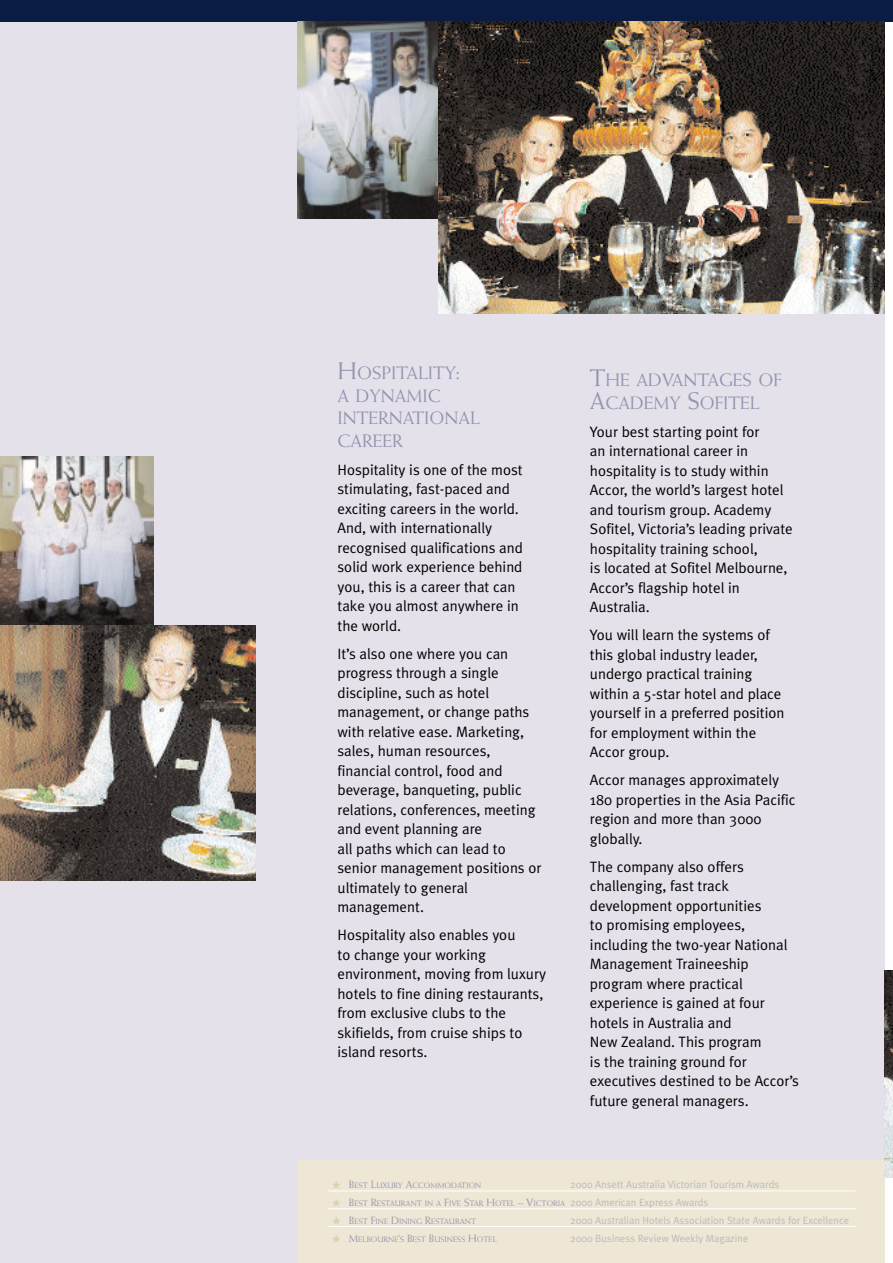
<style>
.page{position:relative;width:893px;height:1263px;background:#fff}
.page>*{position:absolute;margin:0;border:0;box-sizing:border-box;transform-origin:0 0}
.t1{font:18px/22.5px "Weiss";color:#9493af}
.t2{font:15px/19.5px "Meta Plus Normal";color:#000}
.t3{font:10.5px "Meta Plus Normal";color:#bababa}
.t4{font:7.8px "Weiss";color:#9493af}
.s1{font-size:24px}
.s2{color:#dbd0af}
.s3{font-size:10.5px}
.s4{font-family:"Meta Plus Normal";font-size:10.5px;color:#bababa}
</style>
<div class="page">
<div style="left:0;top:0;width:884px;height:1263px;background:#e4e1ea"></div>
<div style="left:0;top:0;width:892px;height:21px;background:#0a1c44"></div>
<div style="left:297px;top:1160px;width:587px;height:103px;background:#eee7d6"></div>
<hr style="left:328px;top:1191px;width:527px;height:1px;background:#fff">
<hr style="left:328px;top:1208px;width:527px;height:1px;background:#fff">
<hr style="left:328px;top:1226px;width:527px;height:1px;background:#fff">
<img style="left:298px;top:21px;width:140px;height:197px">
<img style="left:438px;top:21px;width:446px;height:293px">
<img style="left:0;top:457px;width:153px;height:168px">
<img style="left:0;top:625px;width:255px;height:255px">
<img style="left:884px;top:971px;width:8px;height:207px">
<p class="t1" style="left:337px;top:363px;width:144px"><span class="s1">H</span>OSPITALITY<span class="s1">:<br></span>A DYNAMIC<br>INTERNATIONAL<br>CAREER</p>
<p class="t2" style="left:337px;top:461px;width:187px">Hospitality is one of the most stimulating, fast-paced and exciting careers in the world.<br>And, with internationally recognised qualifications and solid work experience behind you, this is a career that can take you almost anywhere in the world.</p>
<p class="t2" style="left:337px;top:645px;width:205px">It’s also one where you can progress through a single discipline, such as hotel management, or change paths with relative ease. Marketing, sales, human resources, financial control, food and beverage, banqueting, public relations, conferences, meeting and event planning are<br>all paths which can lead to senior management positions or ultimately to general management.</p>
<p class="t2" style="left:337px;top:927px;width:210px">Hospitality also enables you<br>to change your working environment, moving from luxury hotels to fine dining restaurants, from exclusive clubs to the skifields, from cruise ships to island resorts.</p>
<p class="t1" style="left:590px;top:370px;width:193px"><span class="s1">T</span>HE ADVANTAGES OF<br><span class="s1">A</span>CADEMY <span class="s1">S</span>OFITEL</p>
<p class="t2" style="left:590px;top:423px;width:204px">Your best starting point for<br>an international career in hospitality is to study within<br>Accor, the world’s largest hotel and tourism group. Academy<br>Sofitel, Victoria’s leading private hospitality training school,<br>is located at Sofitel Melbourne,<br>Accor’s flagship hotel in<br>Australia.</p>
<p class="t2" style="left:590px;top:627px;width:196px">You will learn the systems of this global industry leader, undergo practical training within a 5-star hotel and place yourself in a preferred position for employment within the<br>Accor group.</p>
<p class="t2" style="left:590px;top:772px;width:207px">Accor manages approximately<br>180 properties in the Asia Pacific region and more than 3000 globally.</p>
<p class="t2" style="left:590px;top:858px;width:211px">The company also offers challenging, fast track development opportunities<br>to promising employees, including the two-year National<br>Management Traineeship program where practical experience is gained at four hotels in Australia and<br>New Zealand. This program<br>is the training ground for executives destined to be Accor’s future general managers.</p>
<p class="t4" style="left:332px;top:1183px;width:151px"><span class="s2">★</span> <span class="s3">B</span>EST <span class="s3">L</span>UXURY <span class="s3">A</span>CCOMMODATION</p>
<p class="t3" style="left:570px;top:1181px;width:210px">2000 Ansett Australia Victorian Tourism Awards</p>
<p class="t4" style="left:332px;top:1200px;width:378px"><span class="s2">★</span> <span class="s3">B</span>EST <span class="s3">R</span>ESTAURANT IN A <span class="s3">F</span>IVE <span class="s3">S</span>TAR <span class="s3">H</span>OTEL <span class="s3">– V</span>ICTORIA <span class="s4">2000 American Express Awards</span></p>
<p class="t4" style="left:332px;top:1218px;width:146px"><span class="s2">★</span> <span class="s3">B</span>EST <span class="s3">F</span>INE <span class="s3">D</span>INING <span class="s3">R</span>ESTAURANT</p>
<p class="t3" style="left:570px;top:1216px;width:280px">2000 Australian Hotels Association State Awards for Excellence</p>
<p class="t4" style="left:332px;top:1236px;width:166px"><span class="s2">★</span> <span class="s3">M</span>ELBOURNE<span class="s3">’</span>S <span class="s3">B</span>EST <span class="s3">B</span>USINESS <span class="s3">H</span>OTEL</p>
<p class="t3" style="left:570px;top:1234px;width:180px">2000 Business Review Weekly Magazine</p>
</div>
